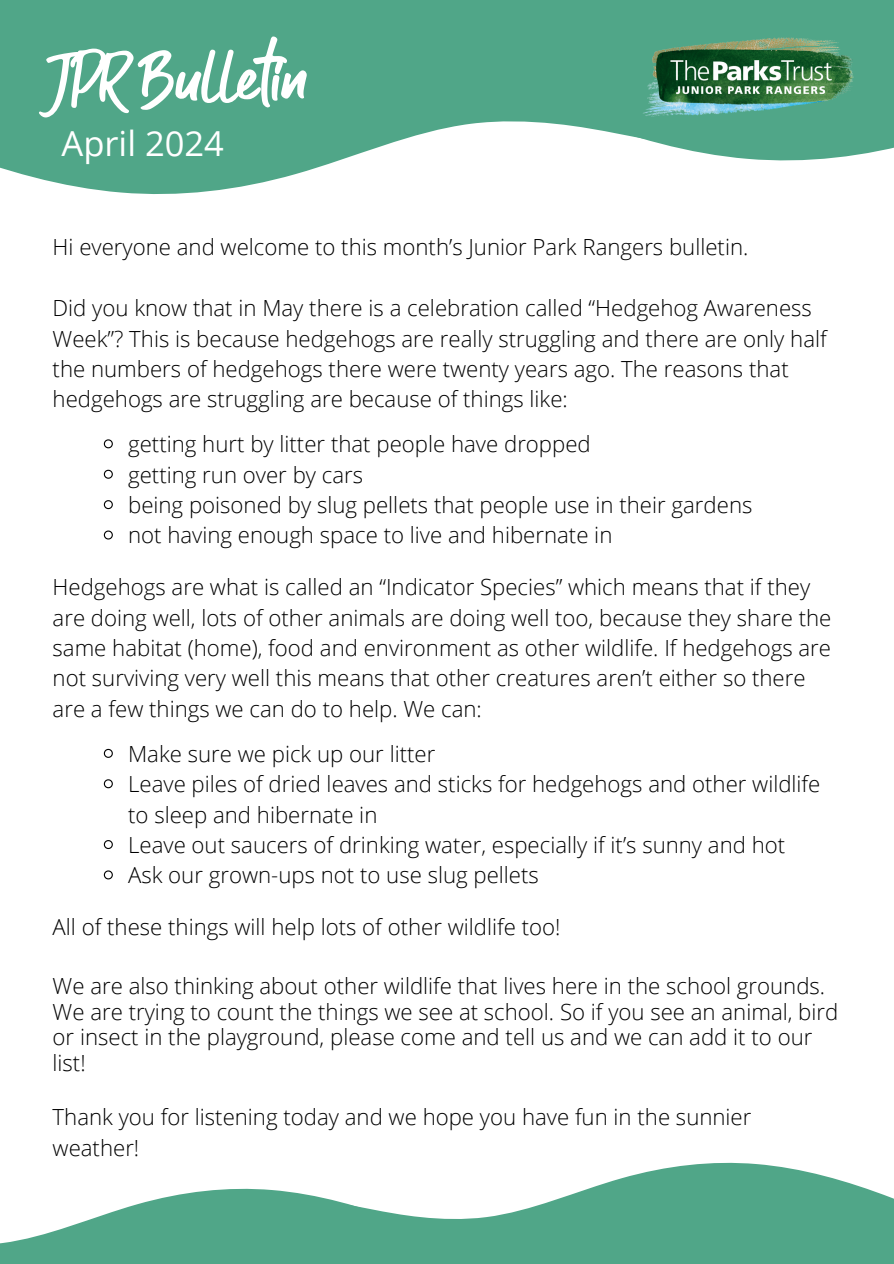
<style>
.page{position:relative;width:894px;height:1264px;background:#fff}
.page>*{position:absolute;margin:0;border:0;box-sizing:border-box;transform-origin:0 0}
.t1{font:66px "Guthen Bloots Basic";color:#fff}
.t2{font:34.5px "Open Sans";color:#fff}
.t3{font:300 22.2px/30.3px "Open Sans";color:#000}
</style>
<div class="page">
<svg style="left:645px;top:0;width:248px;height:161px;background:#5dac91"></svg>
<svg style="left:0;top:0;width:645px;height:194px;fill:#50a688"></svg>
<img style="left:636px;top:30px;width:219px;height:92px">
<svg style="left:103px;top:439px;width:10px;height:10px"></svg>
<svg style="left:103px;top:469px;width:10px;height:10px"></svg>
<svg style="left:103px;top:500px;width:10px;height:10px"></svg>
<svg style="left:103px;top:530px;width:10px;height:10px"></svg>
<svg style="left:103px;top:748px;width:10px;height:10px"></svg>
<svg style="left:103px;top:779px;width:10px;height:10px"></svg>
<svg style="left:103px;top:840px;width:10px;height:9px"></svg>
<svg style="left:103px;top:870px;width:10px;height:10px"></svg>
<svg style="left:0;top:1188px;width:351px;height:75px"></svg>
<svg style="left:351px;top:1162px;width:542px;height:101px;fill:#50a688"></svg>
<p class="t1" style="left:53px;top:36px;width:255px">JPR Bulletin</p>
<p class="t2" style="left:61px;top:119px;width:164px">April 2024</p>
<p class="t3" style="left:53px;top:231px;width:697px">Hi everyone and welcome to this month’s Junior Park Rangers bulletin.</p>
<p class="t3" style="left:53px;top:292px;width:775px">Did you know that in May there is a celebration called “Hedgehog Awareness Week”? This is because hedgehogs are really struggling and there are only half the numbers of hedgehogs there were twenty years ago. The reasons that hedgehogs are struggling are because of things like:</p>
<h1 class="t3" style="left:128px;top:428px;width:464px">getting hurt by litter that people have dropped</h1>
<h2 class="t3" style="left:128px;top:459px;width:236px">getting run over by cars</h2>
<p class="t3" style="left:128px;top:489px;width:625px">being poisoned by slug pellets that people use in their gardens</p>
<p class="t3" style="left:128px;top:519px;width:485px">not having enough space to live and hibernate in</p>
<p class="t3" style="left:53px;top:571px;width:780px">Hedgehogs are what is called an “Indicator Species” which means that if they are doing well, lots of other animals are doing well too, because they share the same habitat (home), food and environment as other wildlife. If hedgehogs are not surviving very well this means that other creatures aren’t either so there are a few things we can do to help. We can:</p>
<p class="t3" style="left:128px;top:738px;width:309px">Make sure we pick up our litter</p>
<p class="t3" style="left:128px;top:768px;width:693px">Leave piles of dried leaves and sticks for hedgehogs and other wildlife to sleep and hibernate in</p>
<p class="t3" style="left:128px;top:829px;width:658px">Leave out saucers of drinking water, especially if it’s sunny and hot</p>
<p class="t3" style="left:128px;top:859px;width:412px">Ask our grown-ups not to use slug pellets</p>
<p class="t3" style="left:53px;top:911px;width:509px">All of these things will help lots of other wildlife too!</p>
<p class="t3" style="left:53px;top:972px;width:787px;line-height:25.8px">We are also thinking about other wildlife that lives here in the school grounds.<br>We are trying to count the things we see at school. So if you see an animal, bird or insect in the playground, please come and tell us and we can add it to our list!</p>
<p class="t3" style="left:53px;top:1101px;width:700px">Thank you for listening today and we hope you have fun in the sunnier weather!</p>
</div>
